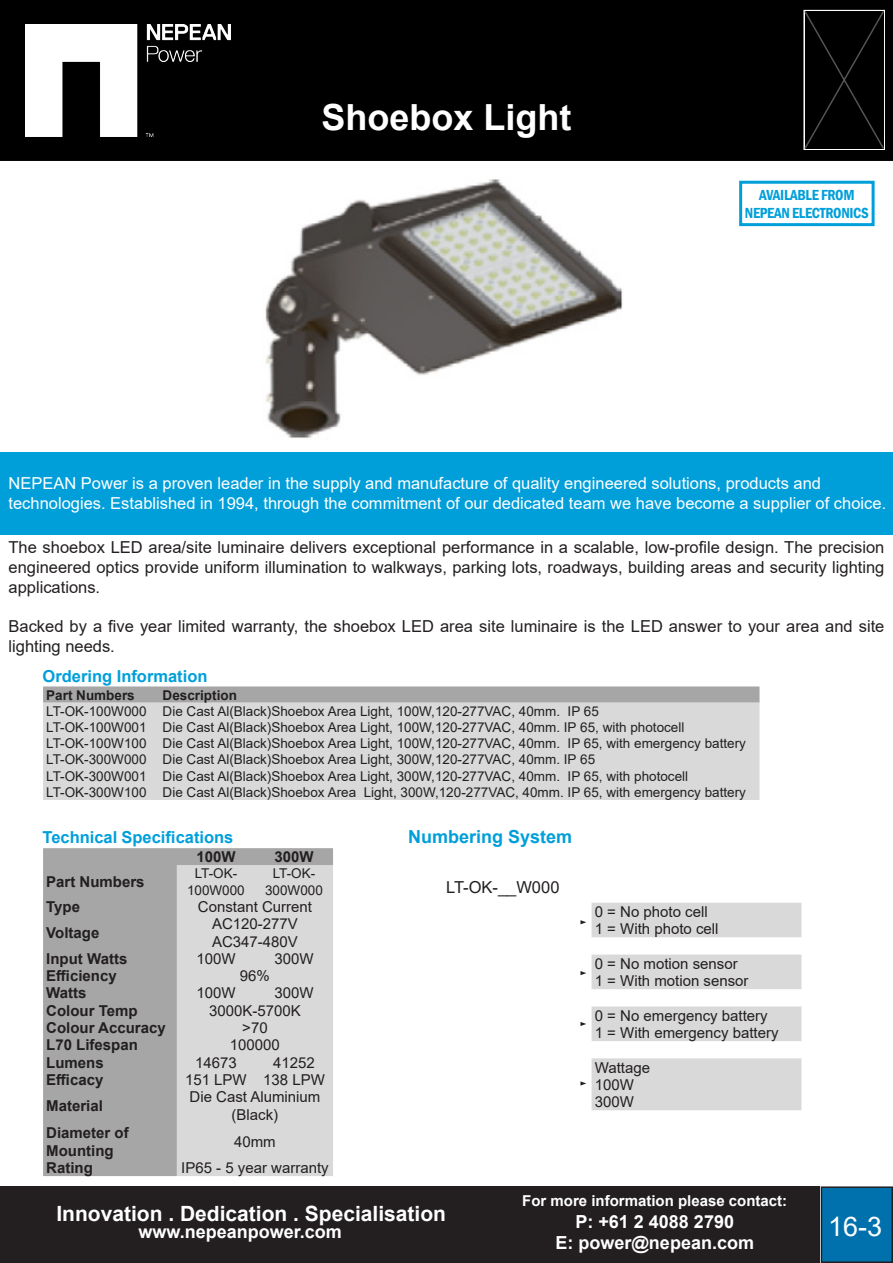
<style>
.page{position:relative;width:893px;height:1263px;background:#fff}
.page>*{position:absolute;margin:0;border:0;box-sizing:border-box;transform-origin:0 0}
.t1{font:700 36px "Arial";color:#fff}
.t2{font:27px "Arial";color:#fff}
.t3{font:700 21px "Arial";color:#fff}
.t4{font:700 18px/21.6px "Arial";color:#fff;text-align:center}
.t5{font:700 18px "Arial";color:#009fda}
.t6{font:16.5px/19.8px "Arial";color:#231f20;text-align:justify}
.t7{font:16.5px/19.8px "Arial";color:#fff}
.t8{font:700 16.5px "Arial";color:#009fda}
.t9{font:15px/17.2px "Arial";color:#231f20}
.t10{font:700 15px/18px "Arial";color:#231f20}
.t11{font:700 15px "Arial";color:#fff}
.t12{font:600 condensed 15px/18px "Franklin Gothic";letter-spacing:-.02em;color:#009fda;text-align:center}
.t13{font:13.5px/16.2px "Arial";color:#231f20;text-align:center}
.t14{font:700 13.5px "Arial";color:#231f20}
</style>
<div class="page">
<div style="left:0;top:0;width:893px;height:161px;background:#000"></div>
<img style="left:26px;top:25px;width:205px;height:112px">
<div style="left:0;top:452px;width:893px;height:83px;background:#009fda"></div>
<div style="left:739px;top:181px;width:136px;height:45px;border:3px solid #009fda"></div>
<img style="left:265px;top:179px;width:357px;height:259px">
<div style="left:43px;top:848px;width:290px;height:328px;background:#a6a6a6"></div>
<div style="left:177px;top:865px;width:156px;height:311px;background:#d9d9d9"></div>
<svg style="left:43px;top:686px;width:716px;height:17px;background:#aaa"></svg>
<div style="left:43px;top:703px;width:716px;height:97px;background:#d9d9d9"></div>
<svg style="left:592px;top:903px;width:209px;height:207px"></svg>
<svg style="left:580px;top:920px;width:6px;height:4px"></svg>
<svg style="left:580px;top:971px;width:6px;height:4px"></svg>
<svg style="left:580px;top:1022px;width:6px;height:4px"></svg>
<svg style="left:580px;top:1081px;width:6px;height:4px"></svg>
<div style="left:0;top:1186px;width:820px;height:77px;background:#231f20"></div>
<div style="left:821px;top:1187px;width:71px;height:75px;background:#0071ad"></div>
<div style="left:821px;top:1186px;width:72px;height:77px;border:2px solid #231f20"></div>
<div style="left:805px;top:11px;width:78px;height:137px;background:#000"></div>
<h1 class="t1" style="left:321px;top:97px;width:252px">Shoebox Light</h1>
<p class="t12" style="left:745px;top:185px;width:125px">AVAILABLE FROM<br>NEPEAN ELECTRONICS</p>
<p class="t7" style="left:9px;top:474px;width:879px">NEPEAN Power is a proven leader in the supply and manufacture of quality engineered solutions, products and technologies. Established in 1994, through the commitment of our dedicated team we have become a supplier of choice.</p>
<p class="t6" style="left:9px;top:537px;width:877px">The shoebox LED area/site luminaire delivers exceptional performance in a scalable, low-profile design. The precision engineered optics provide uniform illumination to walkways, parking lots, roadways, building areas and security lighting applications.</p>
<p class="t6" style="left:9px;top:616px;width:877px">Backed by a five year limited warranty, the shoebox LED area site luminaire is the LED answer to your area and site lighting needs.</p>
<p class="t8" style="left:43px;top:666px;width:167px">Ordering Information</p>
<p class="t14" style="left:46px;top:687px;width:90px">Part Numbers</p>
<p class="t14" style="left:163px;top:687px;width:76px">Description</p>
<p class="t13" style="left:46px;top:703px;width:701px;text-align:left">LT-OK-100W000 Die Cast Al(Black)Shoebox Area Light, 100W,120-277VAC, 40mm. IP 65<br>LT-OK-100W001 Die Cast Al(Black)Shoebox Area Light, 100W,120-277VAC, 40mm. IP 65, with photocell LT-OK-100W100 Die Cast Al(Black)Shoebox Area Light, 100W,120-277VAC, 40mm. IP 65, with emergency battery LT-OK-300W000 Die Cast Al(Black)Shoebox Area Light, 300W,120-277VAC, 40mm. IP 65<br>LT-OK-300W001 Die Cast Al(Black)Shoebox Area Light, 300W,120-277VAC, 40mm. IP 65, with photocell LT-OK-300W100 Die Cast Al(Black)Shoebox Area Light, 300W,120-277VAC, 40mm. IP 65, with emergency battery</p>
<p class="t8" style="left:43px;top:828px;width:192px">Technical Specifications</p>
<h3 class="t5" style="left:408px;top:826px;width:166px">Numbering System</h3>
<p class="t10" style="left:196px;top:848px;width:41px">100W</p>
<p class="t10" style="left:274px;top:848px;width:41px">300W</p>
<p class="t10" style="left:46px;top:873px;width:100px">Part Numbers</p>
<p class="t13" style="left:187px;top:866px;width:59px">LT-OK-<br>100W000</p>
<p class="t13" style="left:265px;top:866px;width:59px">LT-OK-<br>300W000</p>
<p class="t10" style="left:46px;top:898px;width:35px">Type</p>
<p class="t9" style="left:198px;top:898px;width:116px">Constant Current</p>
<p class="t10" style="left:46px;top:924px;width:55px">Voltage</p>
<p class="t9" style="left:212px;top:915px;width:87px">AC120-277V<br>AC347-480V</p>
<p class="t10" style="left:46px;top:950px;width:83px">Input Watts</p>
<p class="t9" style="left:196px;top:950px;width:41px">100W</p>
<p class="t9" style="left:274px;top:950px;width:41px">300W</p>
<p class="t10" style="left:46px;top:967px;width:72px">Efficiency</p>
<p class="t9" style="left:240px;top:967px;width:32px">96%</p>
<p class="t10" style="left:46px;top:984px;width:42px">Watts</p>
<p class="t9" style="left:196px;top:985px;width:41px">100W</p>
<p class="t9" style="left:274px;top:985px;width:41px">300W</p>
<p class="t10" style="left:46px;top:1001px;width:93px">Colour Temp</p>
<p class="t9" style="left:209px;top:1002px;width:93px">3000K-5700K</p>
<p class="t10" style="left:46px;top:1019px;width:121px">Colour Accuracy</p>
<p class="t9" style="left:242px;top:1019px;width:27px">&gt;70</p>
<p class="t10" style="left:46px;top:1036px;width:93px">L70 Lifespan</p>
<p class="t9" style="left:230px;top:1036px;width:52px">100000</p>
<p class="t10" style="left:46px;top:1053px;width:59px">Lumens</p>
<p class="t9" style="left:195px;top:1054px;width:43px">14673</p>
<p class="t9" style="left:273px;top:1054px;width:43px">41252</p>
<p class="t10" style="left:46px;top:1071px;width:59px">Efficacy</p>
<p class="t9" style="left:185px;top:1071px;width:141px">151 LPW 138 LPW</p>
<p class="t10" style="left:46px;top:1097px;width:58px">Material</p>
<p class="t9" style="left:190px;top:1088px;width:132px;line-height:18px;text-align:center">Die Cast Aluminium (Black)</p>
<p class="t10" style="left:46px;top:1123px;width:84px">Diameter of<br>Mounting</p>
<p class="t9" style="left:234px;top:1133px;width:43px">40mm</p>
<p class="t10" style="left:46px;top:1159px;width:48px">Rating</p>
<p class="t9" style="left:181px;top:1159px;width:149px">IP65 - 5 year warranty</p>
<p class="t6" style="left:446px;top:877px;width:115px">LT-OK-__W000</p>
<p class="t9" style="left:595px;top:903px;width:125px">0 = No photo cell<br>1 = With photo cell</p>
<p class="t9" style="left:595px;top:955px;width:155px">0 = No motion sensor<br>1 = With motion sensor</p>
<p class="t9" style="left:595px;top:1007px;width:185px">0 = No emergency battery<br>1 = With emergency battery</p>
<p class="t9" style="left:595px;top:1059px;width:57px">Wattage<br>100W<br>300W</p>
<p class="t11" style="left:522px;top:1192px;width:267px">For more information please contact:</p>
<h3 class="t4" style="left:555px;top:1211px;width:200px">P: +61 2 4088 2790<br>E: power@nepean.com</h3>
<h3 class="t3" style="left:56px;top:1202px;width:391px">Innovation . Dedication . Specialisation</h3>
<h3 class="t4" style="left:139px;top:1221px;width:205px">www.nepeanpower.com</h3>
<h2 class="t2" style="left:828px;top:1211px;width:56px">16-3</h2>
</div>
